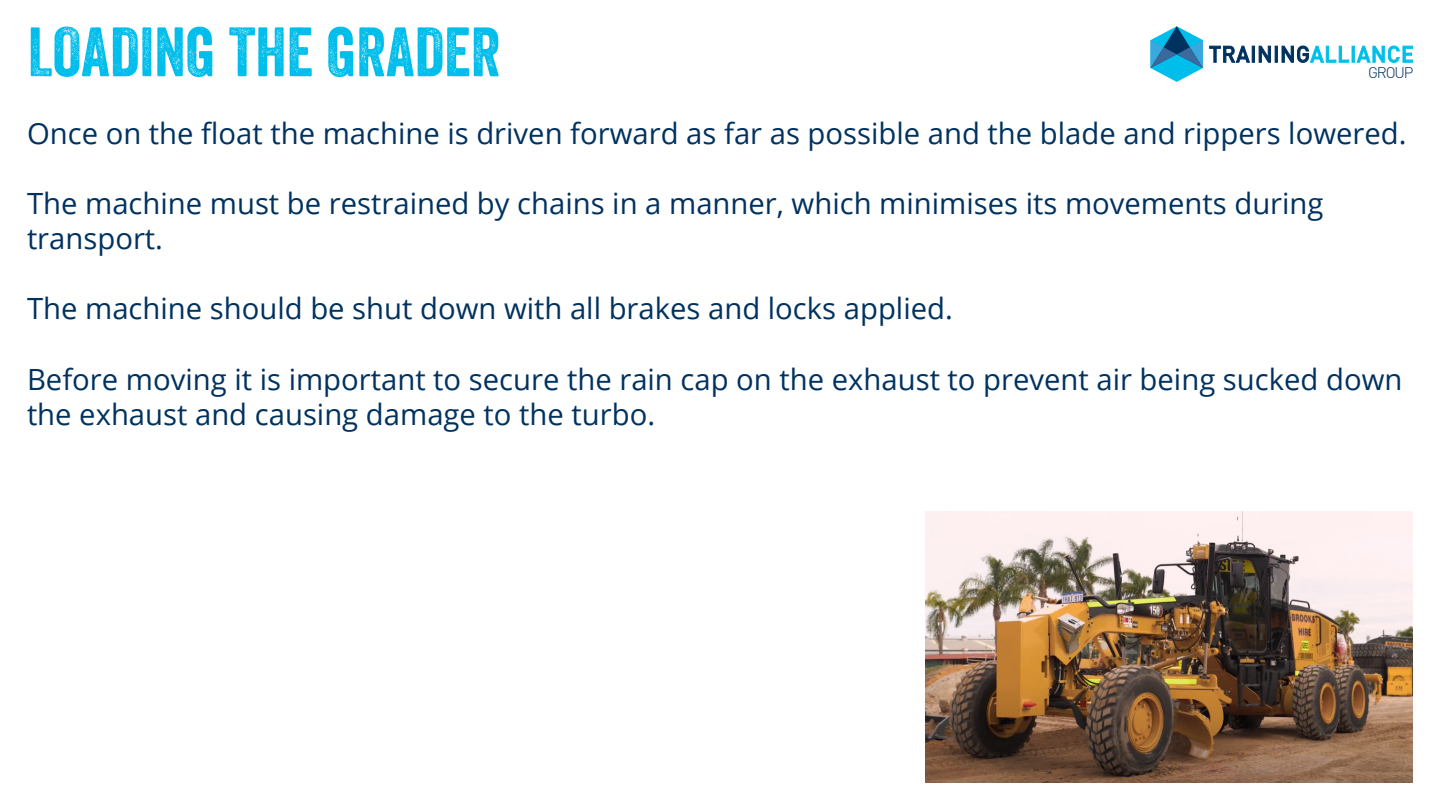
<style>
.page{position:relative;width:1440px;height:810px;background:#fff}
.page>*{position:absolute;margin:0;border:0;box-sizing:border-box;transform-origin:0 0}
.t1{font:67.5px "Veneer";color:#00beeb}
.t2{font:29.25px/35.1px "Open Sans";color:#00325f}
.t3{font:300 15.23px "DIN";letter-spacing:-.075em;color:#00325f}
</style>
<div class="page">
<svg style="left:1150px;top:26px;width:53px;height:56px"></svg>
<svg style="left:1209px;top:46px;width:41px;height:17px"></svg>
<div style="left:1252px;top:46px;width:3px;height:17px;background:#00325f;border:1px solid #00325f"></div>
<svg style="left:1258px;top:46px;width:13px;height:17px"></svg>
<div style="left:1275px;top:46px;width:3px;height:17px;background:#00325f;border:1px solid #00325f"></div>
<svg style="left:1281px;top:45px;width:68px;height:18px"></svg>
<div style="left:1352px;top:46px;width:3px;height:17px;background:#00beeb;border:1px solid #02c0eb"></div>
<svg style="left:1356px;top:45px;width:57px;height:18px"></svg>
<img style="left:925px;top:512px;width:488px;height:271px">
<p class="t1" style="left:28px;top:11px;width:474px">LOADING THE GRADER</p>
<p class="t3" style="left:1368px;top:63px;width:47px">GROUP</p>
<p class="t2" style="left:27px;top:115px;width:1381px">Once on the float the machine is driven forward as far as possible and the blade and rippers lowered.</p>
<p class="t2" style="left:27px;top:185px;width:1298px">The machine must be restrained by chains in a manner, which minimises its movements during</p>
<p class="t2" style="left:27px;top:220px;width:138px">transport.</p>
<p class="t2" style="left:27px;top:290px;width:927px">The machine should be shut down with all brakes and locks applied.</p>
<p class="t2" style="left:27px;top:361px;width:1377px">Before moving it is important to secure the rain cap on the exhaust to prevent air being sucked down the exhaust and causing damage to the turbo.</p>
</div>
